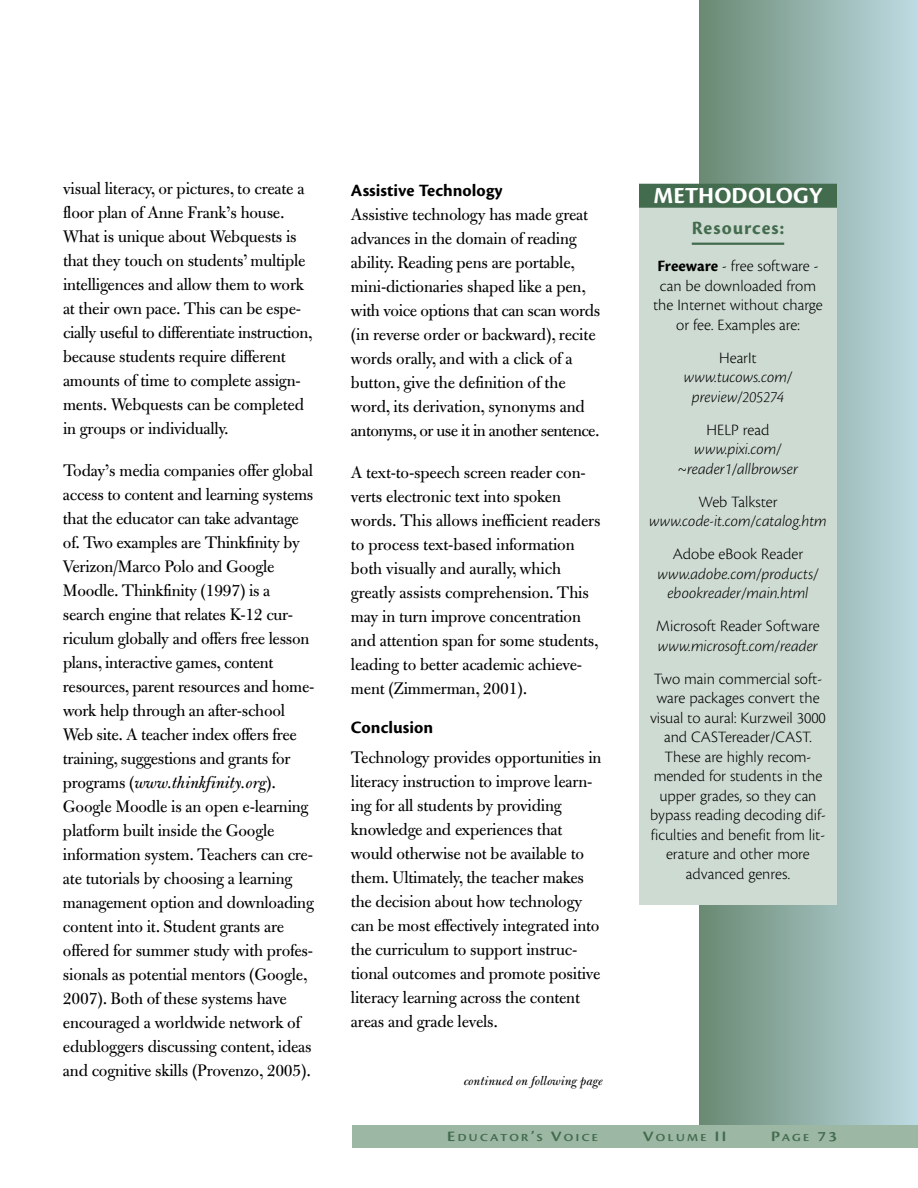
<style>
.page{position:relative;width:918px;height:1188px;background:#fff}
.page>*{position:absolute;margin:0;border:0;box-sizing:border-box;transform-origin:0 0}
.t1{font:700 24px "Cronos Pro";color:#fff}
.t2{font:700 19.5px "Cronos Pro";letter-spacing:.05em;color:#436b4e}
.t3{font:18px/24px "Bulmer MT Std";letter-spacing:-.01em;color:#000}
.t4{font:700 18px "Cronos Pro";color:#000}
.t5{font:300 16.5px/19.5px "Cronos Pro";color:#000;text-align:center}
.t6{font:italic 300 16.5px/19.5px "Cronos Pro";letter-spacing:-.005em;color:#000;text-align:center}
.t7{font:15px "Cronos Pro Semibold Disp";color:#436b4e;scale:1.2 1}
.t8{font:italic 13.5px "Bulmer MT Std";color:#000}
.t9{font:11.25px "Cronos Pro Semibold Disp";letter-spacing:.175em;color:#436b4e;scale:1.2 1}
.s1{font-style:italic}
.s2{font-weight:700}
.s3{font-size:15px}
.s4{font-size:11.25px}
</style>
<div class="page">
<div style="left:699px;top:0;width:219px;height:1125px;background:linear-gradient(to right,#6a8a73,#bedbe3)"></div>
<div style="left:352px;top:1125px;width:566px;height:23px;background:#9cb7a4"></div>
<div style="left:639px;top:185px;width:198px;height:719px;background:#cedbd2"></div>
<hr style="left:692px;top:243px;width:92px;height:2px;background:#436b4e">
<div style="left:639px;top:184px;width:198px;height:24px;background:#436b4e"></div>
<p class="t3" style="left:63px;top:178px;width:251px">visual literacy, or pictures, to create a floor plan of Anne Frank’s house.<br>What is unique about Webquests is that they touch on students’ multiple intelligences and allow them to work at their own pace. This can be espe&shy;cially useful to differentiate instruction, because students require different amounts of time to complete assign&shy;ments. Webquests can be completed in groups or individually.</p>
<p class="t3" style="left:63px;top:460px;width:253px">Today’s media companies offer global access to content and learning systems that the educator can take advantage of. Two examples are Thinkfinity by Verizon/Marco Polo and Google Moodle. Thinkfinity (1997) is a search engine that relates K-12 cur&shy;riculum globally and offers free lesson plans, interactive games, content resources, parent resources and home&shy;work help through an after-school Web site. A teacher index offers free training, suggestions and grants for programs (<span class="s1">www.thinkfinity.org</span>).<br>Google Moodle is an open e-learning platform built inside the Google information system. Teachers can cre&shy;ate tutorials by choosing a learning management option and downloading content into it. Student grants are offered for summer study with profes&shy;sionals as potential mentors (Google, 2007). Both of these systems have encouraged a worldwide network of edubloggers discussing content, ideas and cognitive skills (Provenzo, 2005).</p>
<p class="t4" style="left:351px;top:183px;width:153px">Assistive Technology</p>
<p class="t3" style="left:351px;top:204px;width:251px">Assistive technology has made great advances in the domain of reading ability. Reading pens are portable, mini-dictionaries shaped like a pen, with voice options that can scan words (in reverse order or backward), recite words orally, and with a click of a button, give the definition of the word, its derivation, synonyms and antonyms, or use it in another sentence.</p>
<p class="t3" style="left:351px;top:462px;width:251px">A text-to-speech screen reader con&shy;verts electronic text into spoken words. This allows inefficient readers to process text-based information both visually and aurally, which greatly assists comprehension. This may in turn improve concentration and attention span for some students, leading to better academic achieve&shy;ment (Zimmerman, 2001).</p>
<p class="t4" style="left:351px;top:720px;width:84px">Conclusion</p>
<p class="t3" style="left:351px;top:748px;width:252px">Technology provides opportunities in literacy instruction to improve learn&shy;ing for all students by providing knowledge and experiences that would otherwise not be available to them. Ultimately, the teacher makes the decision about how technology can be most effectively integrated into the curriculum to support instruc&shy;tional outcomes and promote positive literacy learning across the content areas and grade levels.</p>
<p class="t8" style="left:464px;top:1076px;width:141px">continued on following page</p>
<h1 class="t1" style="left:654px;top:187px;width:170px">METHODOLOGY</h1>
<p class="t2" style="left:692px;top:220px;width:94px">Resources:</p>
<p class="t5" style="left:653px;top:257px;width:171px"><span class="s2">Freeware</span> - free software - can be downloaded from the Internet without charge or fee. Examples are:</p>
<p class="t5" style="left:719px;top:349px;width:39px">HearIt</p>
<p class="t6" style="left:684px;top:368px;width:110px">www.tucows.com/ preview/205274</p>
<p class="t5" style="left:707px;top:421px;width:64px">HELP read</p>
<p class="t6" style="left:678px;top:440px;width:122px">www.pixi.com/ ~reader1/allbrowser</p>
<p class="t5" style="left:698px;top:493px;width:81px">Web Talkster</p>
<p class="t6" style="left:649px;top:512px;width:179px">www.code-it.com/catalog.htm</p>
<p class="t5" style="left:673px;top:545px;width:132px">Adobe eBook Reader</p>
<p class="t6" style="left:657px;top:565px;width:163px">www.adobe.com/products/ ebookreader/main.html</p>
<p class="t5" style="left:656px;top:617px;width:165px">Microsoft Reader Software</p>
<p class="t6" style="left:658px;top:637px;width:162px">www.microsoft.com/reader</p>
<p class="t5" style="left:650px;top:670px;width:177px">Two main commercial soft&shy;ware packages convert the visual to aural: Kurzweil 3000 and CASTereader/CAST.<br>These are highly recom&shy;mended for students in the upper grades, so they can bypass reading decoding dif&shy;ficulties and benefit from lit&shy;erature and other more advanced genres.</p>
<p class="t9" style="left:447px;top:1134px;width:127px"><span class="s3">E</span>DUCATOR<span class="s3">’</span>S <span class="s3">V</span>OICE</p>
<p class="t9" style="left:643px;top:1134px;width:71px"><span class="s3">V</span>OLUME <span class="s3">II</span></p>
<p class="t7" style="left:771px;top:1131px;width:56px">P<span class="s4">AGE</span> 73</p>
</div>
